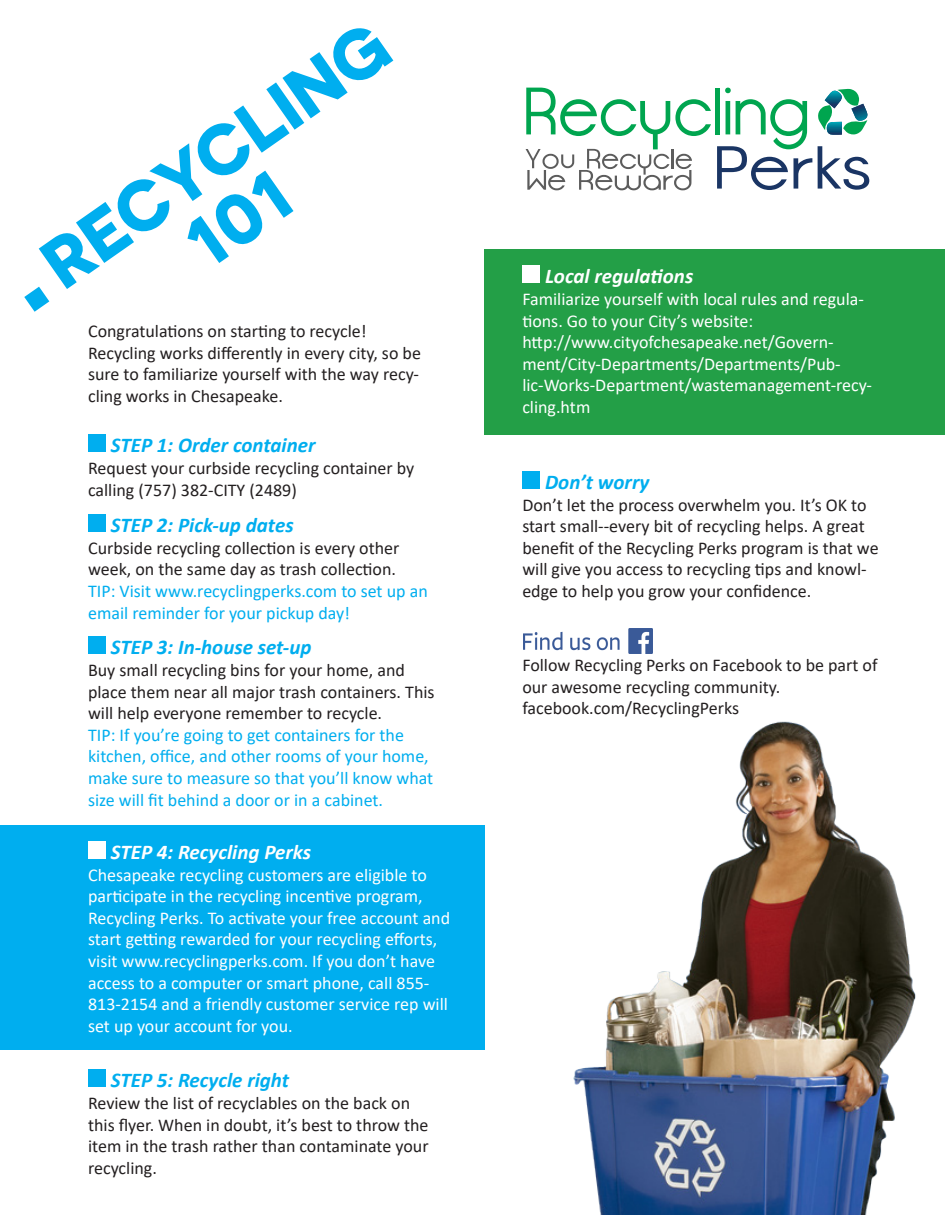
<style>
.page{position:relative;width:945px;height:1215px;background:#fff}
.page>*{position:absolute;margin:0;border:0;box-sizing:border-box;transform-origin:0 0}
.Corps_de_texte___Let{font:700 70.5px/66px "Novecentosanswide";color:#00aeef;text-align:center}
.t1{font:italic 700 21px "Calibri";color:#00aeef}
.t2{font:italic 700 21px "Calibri";color:#fff}
.t3{font:18px/21.6px "Calibri";color:#231f20}
.t4{font:18px/21.6px "Calibri";color:#fff}
.t5{font:18px/21.6px "Calibri";color:#00aeef}
</style>
<div class="page">
<img style="left:573px;top:721px;width:343px;height:494px">
<div style="left:484px;top:249px;width:461px;height:186px;background:#239f47"></div>
<div style="left:88px;top:434px;width:18px;height:18px;background:#00aeef"></div>
<div style="left:522px;top:471px;width:18px;height:18px;background:#00aeef"></div>
<div style="left:88px;top:514px;width:18px;height:18px;background:#00aeef"></div>
<div style="left:88px;top:636px;width:18px;height:18px;background:#00aeef"></div>
<div style="left:522px;top:266px;width:18px;height:18px;background:#fff"></div>
<svg style="left:24px;top:287px;width:25px;height:25px"></svg>
<img style="left:523px;top:628px;width:130px;height:25px">
<div style="left:0;top:825px;width:484px;height:225px;background:#00aeef"></div>
<div style="left:88px;top:1069px;width:18px;height:18px;background:#00aeef"></div>
<div style="left:88px;top:841px;width:18px;height:18px;background:#fff"></div>
<hr style="left:716px;top:88px;width:4px;height:46px;background:#00a54f">
<svg style="left:526px;top:88px;width:185px;height:102px"></svg>
<svg style="left:717px;top:88px;width:152px;height:102px"></svg>
<p class="Corps_de_texte___Let" style="left:30px;top:243px;width:407px;rotate:-35deg">RECYCLING<br>101</p>
<p class="t3" style="left:88px;top:320px;width:280px">Congratulations on starting to recycle!</p>
<p class="t3" style="left:88px;top:341px;width:334px;text-align:justify">Recycling works differently in every city, so be sure to familiarize yourself with the way recy&shy;cling works in Chesapeake.</p>
<p class="t1" style="left:111px;top:431px;width:206px">STEP 1: Order container</p>
<p class="t3" style="left:88px;top:457px;width:328px">Request your curbside recycling container by calling (757) 382-CITY (2489)</p>
<p class="t1" style="left:111px;top:510px;width:184px">STEP 2: Pick-up dates</p>
<p class="t3" style="left:88px;top:537px;width:313px">Curbside recycling collection is every other week, on the same day as trash collection.</p>
<p class="t5" style="left:88px;top:580px;width:341px">TIP: Visit www.recyclingperks.com to set up an email reminder for your pickup day!</p>
<p class="t1" style="left:111px;top:632px;width:202px">STEP 3: In-house set-up</p>
<p class="t3" style="left:88px;top:659px;width:348px">Buy small recycling bins for your home, and place them near all major trash containers. This will help everyone remember to recycle.</p>
<p class="t5" style="left:88px;top:723px;width:347px">TIP: If you’re going to get containers for the kitchen, office, and other rooms of your home, make sure to measure so that you’ll know what size will fit behind a door or in a cabinet.</p>
<p class="t2" style="left:111px;top:837px;width:202px">STEP 4: Recycling Perks</p>
<p class="t4" style="left:88px;top:863px;width:364px">Chesapeake recycling customers are eligible to participate in the recycling incentive program, Recycling Perks. To activate your free account and start getting rewarded for your recycling efforts, visit www.recyclingperks.com. If you don’t have access to a computer or smart phone, call 855- 813-2154 and a friendly customer service rep will set up your account for you.</p>
<p class="t1" style="left:111px;top:1066px;width:180px">STEP 5: Recycle right</p>
<p class="t3" style="left:88px;top:1092px;width:342px">Review the list of recyclables on the back on this flyer. When in doubt, it’s best to throw the item in the trash rather than contaminate your recycling.</p>
<p class="t2" style="left:545px;top:262px;width:150px">Local regulations</p>
<p class="t4" style="left:522px;top:288px;width:343px">Familiarize yourself with local rules and regula&shy;tions. Go to your City’s website:</p>
<p class="t4" style="left:522px;top:331px;width:351px">http://www.cityofchesapeake.net/Govern&shy;ment/City-Departments/Departments/Pub&shy;lic-Works-Department/wastemanagement-recy&shy;cling.htm</p>
<p class="t1" style="left:545px;top:467px;width:106px">Don’t worry</p>
<p class="t3" style="left:522px;top:493px;width:358px">Don’t let the process overwhelm you. It’s OK to start small--every bit of recycling helps. A great benefit of the Recycling Perks program is that we will give you access to recycling tips and knowl&shy;edge to help you grow your confidence.</p>
<p class="t3" style="left:522px;top:654px;width:357px">Follow Recycling Perks on Facebook to be part of our awesome recycling community.</p>
<p class="t3" style="left:522px;top:697px;width:218px">facebook.com/RecyclingPerks</p>
</div>
